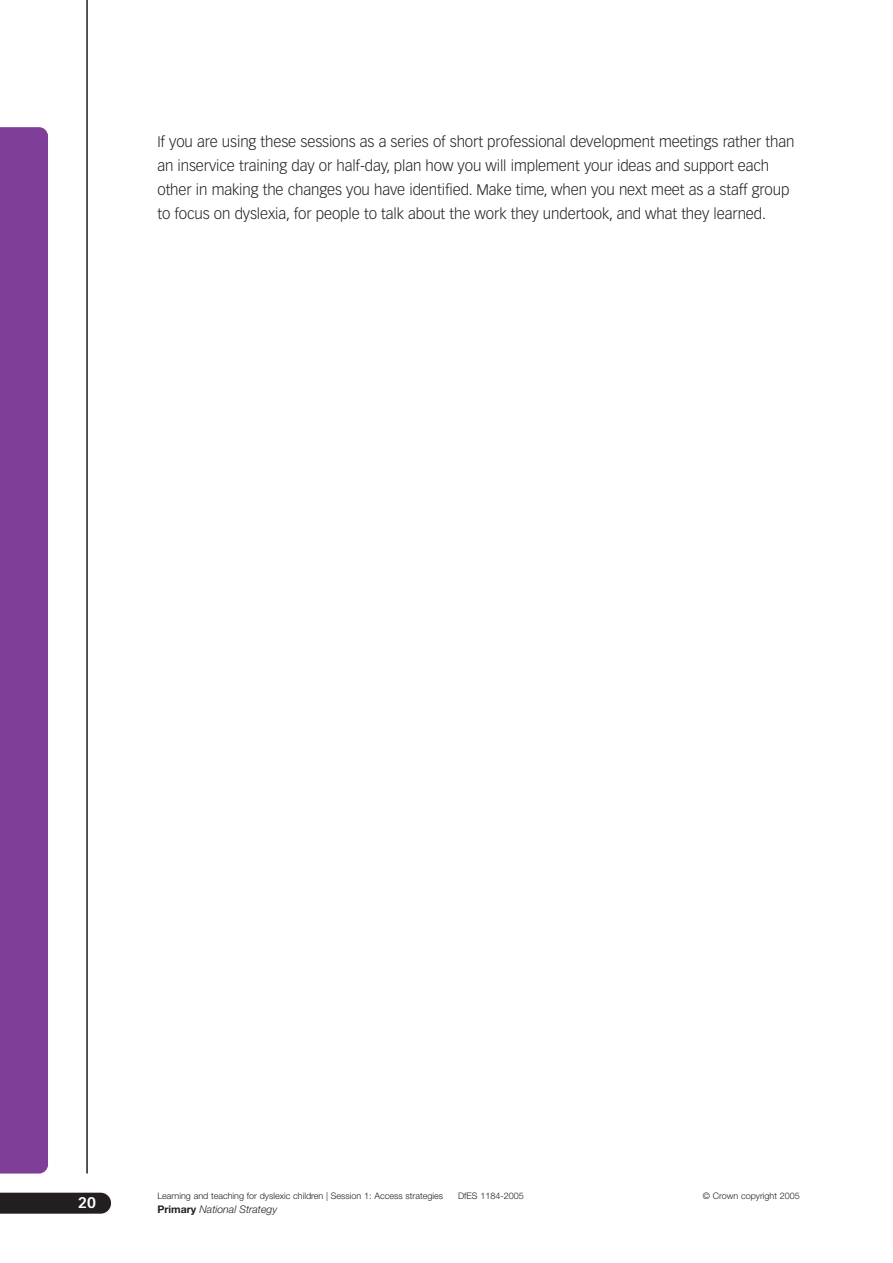
<style>
.page{position:relative;width:893px;height:1263px;background:#fff}
.page>*{position:absolute;margin:0;border:0;box-sizing:border-box;transform-origin:0 0}
.t1{font:300 15px/24px "Vectora LH";letter-spacing:-.005em;color:#231f20}
.t2{font:700 15px "Vectora LH";color:#fff}
.t3{font:italic 300 10.5px "Helvetica Neue LT";color:#231f20}
.t4{font:300 9px "Helvetica Neue LT";color:#231f20}
.s1{font-weight:700;font-style:normal}
</style>
<div class="page">
<hr style="left:86px;top:0;width:2px;height:1174px;background:#231f20">
<div style="left:0;top:127px;width:48px;height:1047px;background:#7f3f98"></div>
<div style="left:0;top:1193px;width:111px;height:21px;background:#231f20"></div>
<p class="t1" style="left:157px;top:130px;width:638px">If you are using these sessions as a series of short professional development meetings rather than an inservice training day or half-day, plan how you will implement your ideas and support each other in making the changes you have identified. Make time, when you next meet as a staff group to focus on dyslexia, for people to talk about the work they undertook, and what they learned.</p>
<p class="t2" style="left:78px;top:1196px;width:19px">20</p>
<p class="t4" style="left:157px;top:1193px;width:287px">Learning and teaching for dyslexic children | Session 1: Access strategies</p>
<p class="t4" style="left:458px;top:1193px;width:67px">DfES 1184-2005</p>
<p class="t4" style="left:702px;top:1193px;width:98px">© Crown copyright 2005</p>
<p class="t3" style="left:157px;top:1206px;width:121px"><span class="s1">Primary</span> National Strategy</p>
</div>
